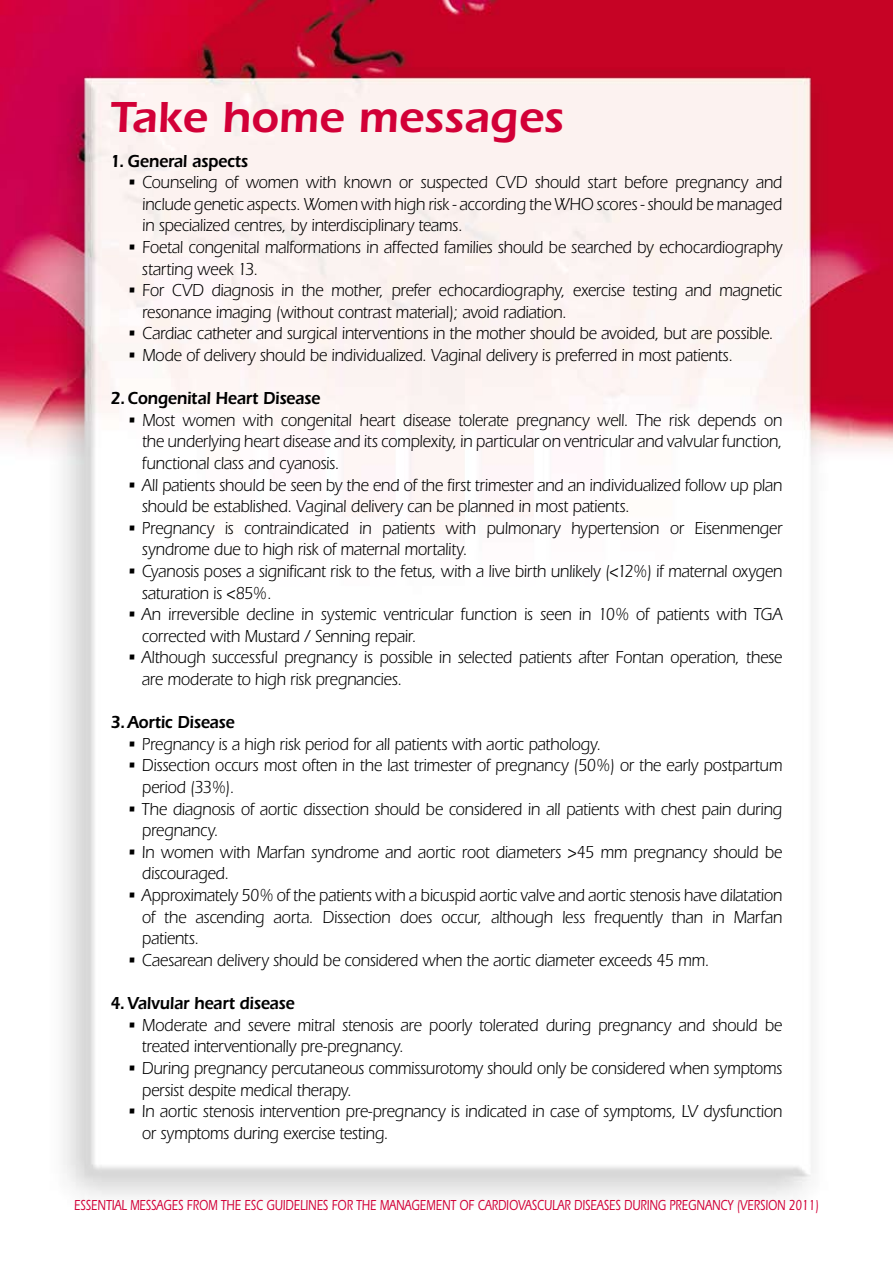
<style>
.page{position:relative;width:893px;height:1263px;background:#fff}
.page>*{position:absolute;margin:0;border:0;box-sizing:border-box;transform-origin:0 0}
.t1{font:600 45px "Itc Eras";color:#d20037}
.t2{font:18px/21.6px "Itc Eras";letter-spacing:-.015em;color:#000;scale:.9 1}
.t3{font:600 18px "Itc Eras";letter-spacing:-.01em;color:#000;scale:.9 1}
.t4{font:500 15px "Itc Eras";color:#d20037;scale:.75 1}
</style>
<div class="page">
<img style="left:0;top:0;width:893px;height:1197px">
<h1 class="t1" style="left:111px;top:91px;width:455px">Take home messages</h1>
<p class="t3" style="left:111px;top:150px;width:154px">1. General aspects</p>
<p class="t2" style="left:142px;top:172px;width:713px;text-align:justify;text-indent:-14px">• Counseling of women with known or suspected CVD should start before pregnancy and include genetic aspects. Women with high risk - according the WHO scores - should be managed in specialized centres, by interdisciplinary teams.</p>
<p class="t2" style="left:142px;top:237px;width:713px;text-indent:-14px">• Foetal congenital malformations in affected families should be searched by echocardiography starting week 13.</p>
<p class="t2" style="left:142px;top:280px;width:713px;text-indent:-15px">• For CVD diagnosis in the mother, prefer echocardiography, exercise testing and magnetic resonance imaging (without contrast material); avoid radiation.</p>
<p class="t2" style="left:128px;top:323px;width:719px">• Cardiac catheter and surgical interventions in the mother should be avoided, but are possible.</p>
<p class="t2" style="left:128px;top:345px;width:674px">• Mode of delivery should be individualized. Vaginal delivery is preferred in most patients.</p>
<p class="t3" style="left:111px;top:388px;width:234px">2.Congenital Heart Disease</p>
<p class="t2" style="left:142px;top:409px;width:713px;text-align:justify;text-indent:-14px">• Most women with congenital heart disease tolerate pregnancy well. The risk depends on the underlying heart disease and its complexity, in particular on ventricular and valvular function, functional class and cyanosis.</p>
<p class="t2" style="left:142px;top:474px;width:713px;text-indent:-14px">• All patients should be seen by the end of the first trimester and an individualized follow up plan should be established. Vaginal delivery can be planned in most patients.</p>
<p class="t2" style="left:142px;top:517px;width:713px;text-indent:-14px">• Pregnancy is contraindicated in patients with pulmonary hypertension or Eisenmenger syndrome due to high risk of maternal mortality.</p>
<p class="t2" style="left:142px;top:561px;width:713px;text-indent:-14px">• Cyanosis poses a significant risk to the fetus, with a live birth unlikely (&lt;12%) if maternal oxygen saturation is &lt;85%.</p>
<p class="t2" style="left:142px;top:604px;width:713px;text-indent:-14px">• An irreversible decline in systemic ventricular function is seen in 10% of patients with TGA corrected with Mustard / Senning repair.</p>
<p class="t2" style="left:142px;top:647px;width:713px;text-indent:-14px">• Although successful pregnancy is possible in selected patients after Fontan operation, these are moderate to high risk pregnancies.</p>
<p class="t3" style="left:110px;top:712px;width:139px">3.Aortic Disease</p>
<p class="t2" style="left:127px;top:733px;width:528px">• Pregnancy is a high risk period for all patients with aortic pathology.</p>
<p class="t2" style="left:142px;top:755px;width:713px;text-indent:-14px">• Dissection occurs most often in the last trimester of pregnancy (50%) or the early postpartum period (33%).</p>
<p class="t2" style="left:142px;top:798px;width:713px;text-indent:-14px">• The diagnosis of aortic dissection should be considered in all patients with chest pain during pregnancy.</p>
<p class="t2" style="left:142px;top:841px;width:713px;text-indent:-14px">• In women with Marfan syndrome and aortic root diameters &gt;45 mm pregnancy should be discouraged.</p>
<p class="t2" style="left:142px;top:885px;width:713px;text-align:justify;text-indent:-14px">• Approximately 50% of the patients with a bicuspid aortic valve and aortic stenosis have dilatation of the ascending aorta. Dissection does occur, although less frequently than in Marfan patients.</p>
<p class="t2" style="left:127px;top:949px;width:648px">• Caesarean delivery should be considered when the aortic diameter exceeds 45 mm.</p>
<p class="t3" style="left:110px;top:993px;width:206px">4. Valvular heart disease</p>
<p class="t2" style="left:142px;top:1014px;width:713px;text-indent:-14px">• Moderate and severe mitral stenosis are poorly tolerated during pregnancy and should be treated interventionally pre-pregnancy.</p>
<p class="t2" style="left:142px;top:1057px;width:713px;text-indent:-14px">• During pregnancy percutaneous commissurotomy should only be considered when symptoms persist despite medical therapy.</p>
<p class="t2" style="left:142px;top:1101px;width:713px;text-indent:-14px">• In aortic stenosis intervention pre-pregnancy is indicated in case of symptoms, LV dysfunction or symptoms during exercise testing.</p>
<p class="t4" style="left:74px;top:1197px;width:994px">ESSENTIAL MESSAGES FROM THE ESC GUIDELINES FOR THE MANAGEMENT OF CARDIOVASCULAR DISEASES DURING PREGNANCY (VERSION 2011)</p>
</div>
